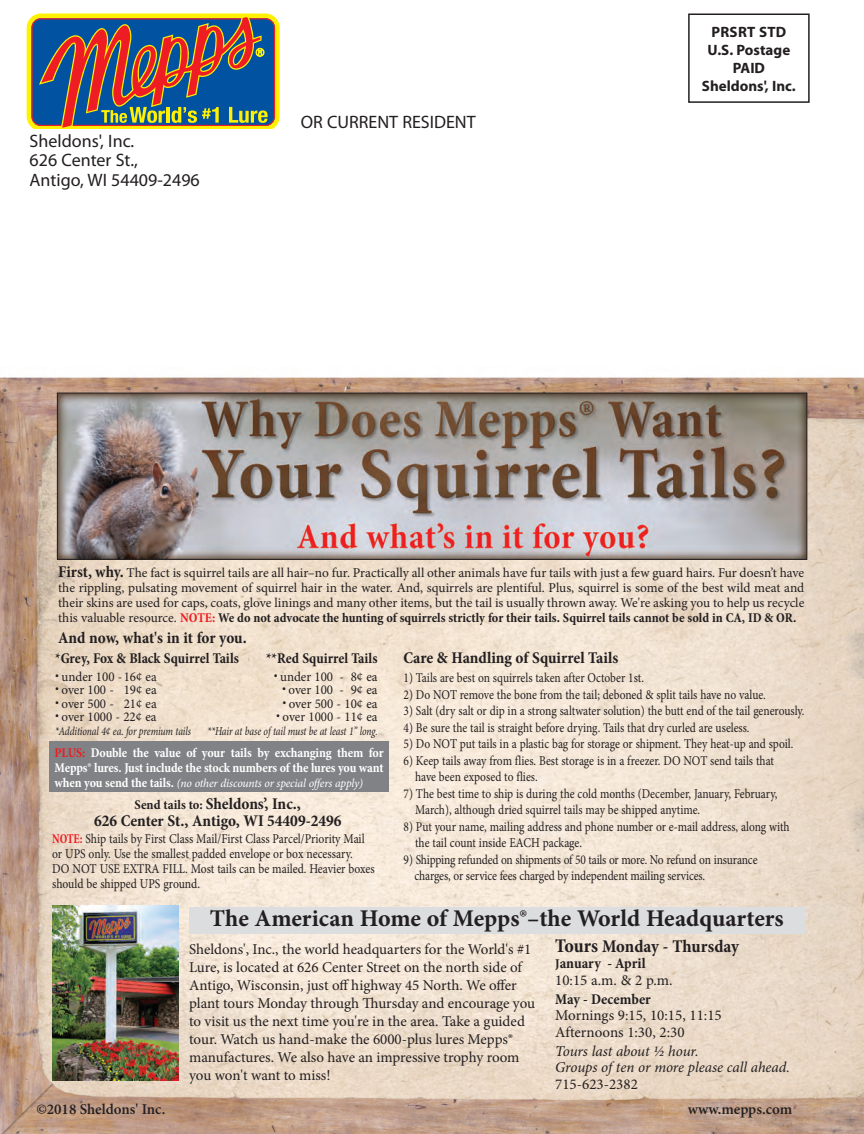
<style>
.page{position:relative;width:864px;height:1134px;background:#fff}
.page>*{position:absolute;margin:0;border:0;box-sizing:border-box;transform-origin:0 0}
.t1{font:700 24px "Minion Pro";color:#231f20}
.t2{font:18px/19.5px "Myriad Pro";color:#231f20}
.t3{font:700 condensed 18px "Minion Pro";color:#231f20}
.t4{font:700 condensed 16.5px/16.5px "Minion Pro";color:#231f20;text-align:center}
.t5{font:15px/18px "Minion Pro";letter-spacing:-.005em;color:#231f20}
.t6{font:italic 15px/16.5px "Minion Pro";letter-spacing:-.01em;color:#231f20}
.t7{font:700 condensed 15px "Minion Pro";color:#231f20;scale:.96 1}
.t8{font:700 15px/18.1px "Myriad Pro";color:#231f20;text-align:center}
.t9{font:600 15px "Minion Pro";color:#231f20}
.t10{font:700 condensed 15px "Minion Pro";color:#231f20}
.t11{font:13.5px/16.5px "Minion Pro";letter-spacing:-.005em;color:#231f20;scale:.85 1}
.t12{font:13.5px/15px "Minion Pro";letter-spacing:-.005em;color:#231f20;text-align:justify}
.t13{font:13.5px/15px "Minion Pro";letter-spacing:-.005em;color:#231f20;scale:.86 1}
.t14{font:13.5px "Minion Pro";letter-spacing:-.005em;color:#231f20;scale:.96 1}
.t15{font:700 condensed 13.5px/15px "Minion Pro";letter-spacing:-.015em;color:#fff}
.t16{font:italic 12px "Minion Pro";letter-spacing:-.01em;color:#231f20;scale:.8 1}
.t17{font:italic 12px "Minion Pro";letter-spacing:-.02em;color:#fff}
.s1{font-weight:700;font-stretch:condensed;font-size:16.5px}
.s2{font-weight:700;font-stretch:condensed;color:#ee1d23}
.s3{font-weight:700;font-stretch:condensed}
.s4{color:#ee1d23}
.s5{font-weight:700;font-style:normal;font-stretch:condensed;font-size:13.5px}
.s6{font-size:13.5px}
.s7{font-size:19.5px}
.s8{font-weight:700;font-stretch:condensed;font-size:13.5px}
</style>
<div class="page">
<img style="left:0;top:13px;width:864px;height:1121px">
<img style="left:59px;top:395px;width:746px;height:163px">
<div style="left:57px;top:393px;width:750px;height:167px;border:1px solid #231f20"></div>
<svg style="left:27px;top:14px;width:253px;height:115px;background:#6b6664"></svg>
<div style="left:189px;top:907px;width:615px;height:26px;background:#dcdddf"></div>
<div style="left:689px;top:14px;width:120px;height:88px;background:#fff"></div>
<div style="left:688px;top:14px;width:122px;height:89px;border:2px solid #231f20"></div>
<div style="left:49px;top:741px;width:340px;height:51px;background:#808285"></div>
<img style="left:52px;top:905px;width:127px;height:176px">
<h2 class="t2" style="left:30px;top:131px;width:172px">Sheldons', Inc.<br>626 Center St.,<br>Antigo, WI 54409-2496</h2>
<h2 class="t2" style="left:301px;top:111px;width:176px">OR CURRENT RESIDENT</h2>
<p class="t8" style="left:702px;top:22px;width:95px">PRSRT STD<br>U.S. Postage<br>PAID<br>Sheldons', Inc.</p>
<p class="t12" style="left:58px;top:565px;width:748px"><span class="s1">First, why.</span> The fact is squirrel tails are all hair–no fur. Practically all other animals have fur tails with just a few guard hairs. Fur doesn’t have the rippling, pulsating movement of squirrel hair in the water. And, squirrels are plentiful. Plus, squirrel is some of the best wild meat and their skins are used for caps, coats, glove linings and many other items, but the tail is usually thrown away. We're asking you to help us recycle this valuable resource. <span class="s2">NOTE:</span> <span class="s3">We do not advocate the hunting of squirrels strictly for their tails. Squirrel tails cannot be sold in CA, ID &amp; OR.</span></p>
<p class="t4" style="left:58px;top:629px;width:190px">And now, what's in it for you.</p>
<p class="t7" style="left:55px;top:648px;width:193px">*Grey, Fox &amp; Black Squirrel Tails</p>
<p class="t7" style="left:266px;top:648px;width:118px">**Red Squirrel Tails</p>
<p class="t14" style="left:55px;top:667px;width:107px"><sup>•</sup> under 100 -16¢ ea</p>
<p class="t14" style="left:274px;top:667px;width:110px"><sup>•</sup> under 100 - 8¢ ea</p>
<p class="t14" style="left:55px;top:681px;width:107px"><sup>•</sup> over 100 - 19¢ ea</p>
<p class="t14" style="left:282px;top:681px;width:101px"><sup>•</sup> over 100 - 9¢ ea</p>
<p class="t14" style="left:55px;top:694px;width:107px"><sup>•</sup> over 500 - 21¢ ea</p>
<p class="t14" style="left:282px;top:694px;width:101px"><sup>•</sup> over 500 - 10¢ ea</p>
<p class="t14" style="left:55px;top:708px;width:107px"><sup>•</sup> over 1000 - 22¢ ea</p>
<p class="t14" style="left:276px;top:708px;width:107px"><sup>•</sup> over 1000 - 11¢ ea</p>
<p class="t16" style="left:55px;top:723px;width:172px">*Additional 4¢ ea. for premium tails</p>
<p class="t16" style="left:208px;top:723px;width:214px">**Hair at base of tail must be at least 1” long.</p>
<p class="t15" style="left:55px;top:745px;width:331px"><span class="s4">PLUS:</span> Double the value of your tails by exchanging them for<br>Mepps® lures. Just include the stock numbers of the lures you want</p>
<p class="t17" style="left:55px;top:775px;width:310px"><span class="s5">when you send the tails.</span> (no other discounts or special offers apply)</p>
<p class="t4" style="left:94px;top:796px;width:249px"><span class="s6">Send tails to:</span> Sheldons’, Inc.,<br>626 Center St., Antigo, WI 54409-2496</p>
<p class="t13" style="left:52px;top:831px;width:377px"><span class="s2">NOTE:</span> Ship tails by First Class Mail/First Class Parcel/Priority Mail or UPS only. Use the smallest padded envelope or box necessary.<br>DO NOT USE EXTRA FILL. Most tails can be mailed. Heavier boxes should be shipped UPS ground.</p>
<p class="t4" style="left:404px;top:649px;width:216px">Care &amp; Handling of Squirrel Tails</p>
<p class="t11" style="left:404px;top:670px;width:284px">1) Tails are best on squirrels taken after October 1st.</p>
<p class="t11" style="left:404px;top:686px;width:428px">2) Do NOT remove the bone from the tail; deboned &amp; split tails have no value.</p>
<p class="t11" style="left:404px;top:703px;width:473px">3) Salt (dry salt or dip in a strong saltwater solution) the butt end of the tail generously.</p>
<p class="t11" style="left:404px;top:719px;width:409px">4) Be sure the tail is straight before drying. Tails that dry curled are useless.</p>
<p class="t11" style="left:404px;top:736px;width:460px">5) Do NOT put tails in a plastic bag for storage or shipment. They heat-up and spoil.</p>
<p class="t11" style="left:415px;top:752px;width:424px;text-indent:-11px">6) Keep tails away from flies. Best storage is in a freezer. DO NOT send tails that have been exposed to flies.</p>
<p class="t11" style="left:415px;top:785px;width:428px;text-indent:-11px">7) The best time to ship is during the cold months (December, January, February,<br>March), although dried squirrel tails may be shipped anytime.</p>
<p class="t11" style="left:415px;top:818px;width:442px;text-indent:-11px">8) Put your name, mailing address and phone number or e-mail address, along with the tail count inside EACH package.</p>
<p class="t11" style="left:415px;top:851px;width:405px;text-indent:-11px">9) Shipping refunded on shipments of 50 tails or more. No refund on insurance charges, or service fees charged by independent mailing services.</p>
<h1 class="t1" style="left:210px;top:901px;width:575px">The American Home of Mepps®–the World Headquarters</h1>
<p class="t5" style="left:189px;top:941px;width:348px">Sheldons', Inc., the world headquarters for the World's #1<br>Lure, is located at 626 Center Street on the north side of Antigo, Wisconsin, just off highway 45 North. We offer plant tours Monday through Thursday and encourage you to visit us the next time you're in the area. Take a guided tour. Watch us hand-make the 6000-plus lures Mepps® manufactures. We also have an impressive trophy room you won't want to miss!</p>
<h2 class="t3" style="left:555px;top:933px;width:185px"><span class="s7">Tours</span> Monday - Thursday</h2>
<p class="t5" style="left:555px;top:955px;width:119px;line-height:16.5px"><span class="s8">J</span><span class="s3">anuary - April<br></span>10:15 a.m. &amp; 2 p.m.</p>
<p class="t10" style="left:555px;top:989px;width:97px">May - December</p>
<p class="t5" style="left:555px;top:1007px;width:168px;line-height:16.5px">Mornings 9:15, 10:15, 11:15<br>Afternoons 1:30, 2:30</p>
<p class="t6" style="left:555px;top:1043px;width:236px">Tours last about 1/2 hour.<br>Groups of ten or more please call ahead.</p>
<p class="t5" style="left:555px;top:1075px;width:84px">715-623-2382</p>
<p class="t9" style="left:36px;top:1098px;width:131px">©2018 Sheldons' Inc.</p>
<p class="t9" style="left:688px;top:1098px;width:106px">www.mepps.com</p>
</div>
